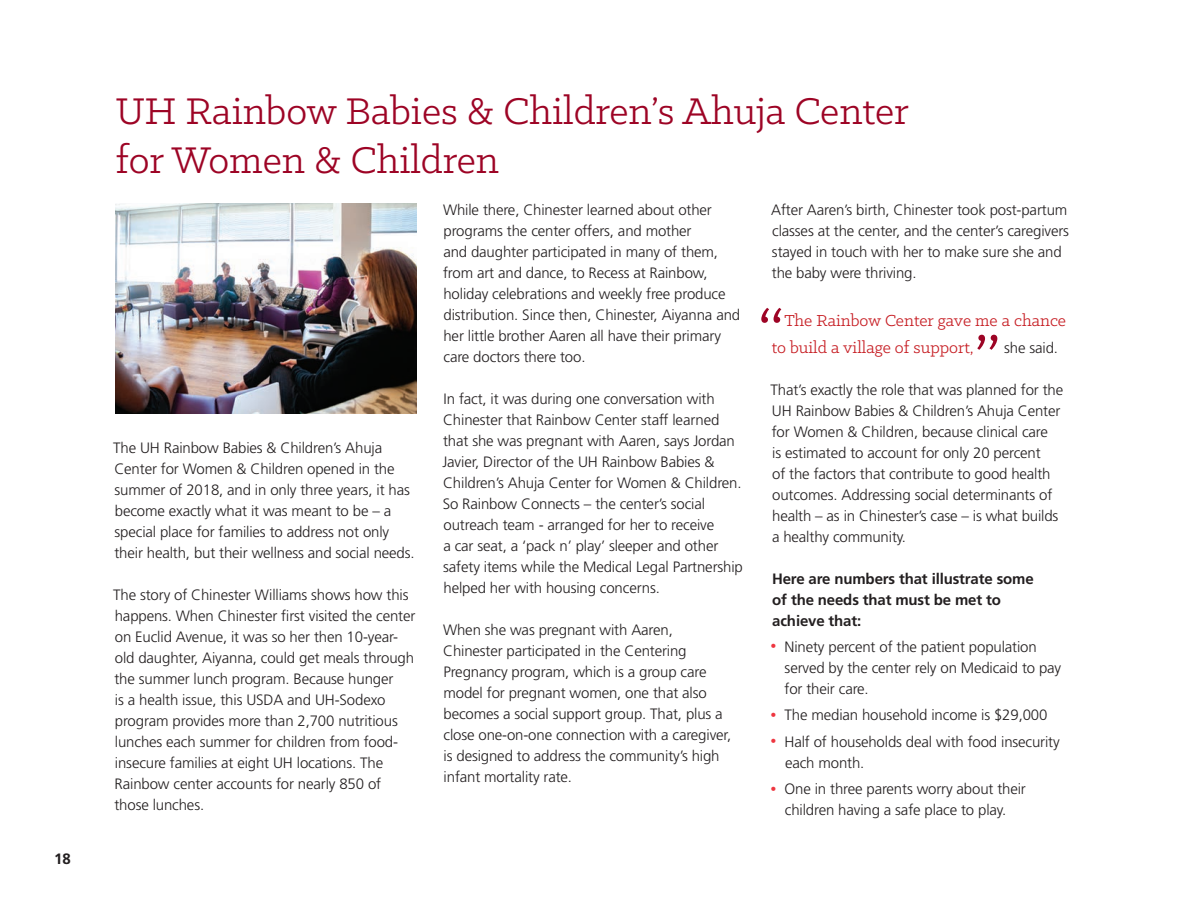
<style>
.page{position:relative;width:1188px;height:918px;background:#fff}
.page>*{position:absolute;margin:0;border:0;box-sizing:border-box;transform-origin:0 0}
.t1{font:75px "Klinic Slab";color:#9d0425}
.t2{font:42px/49.5px "Klinic Slab";color:#9d0425}
.t3{font:18px/27px "Klinic Slab";color:#c61c22}
.t4{font:300 15px/21px "Frutiger LT Std";letter-spacing:-.01em;color:#231f20}
.t5{font:700 15px/21px "Frutiger LT Std";letter-spacing:-.01em;color:#231f20}
.s1{font-size:12px;color:#ee3640}
</style>
<div class="page">
<img style="left:116px;top:203px;width:300px;height:211px">
<p class="t5" style="left:54px;top:848px;width:18px">18</p>
<h2 class="t2" style="left:116px;top:85px;width:795px">UH Rainbow Babies &amp; Children’s Ahuja Center for Women &amp; Children</h2>
<p class="t4" style="left:113px;top:438px;width:303px">The UH Rainbow Babies &amp; Children’s Ahuja Center for Women &amp; Children opened in the summer of 2018, and in only three years, it has become exactly what it was meant to be – a special place for families to address not only their health, but their wellness and social needs.</p>
<p class="t4" style="left:113px;top:585px;width:304px">The story of Chinester Williams shows how this happens. When Chinester first visited the center on Euclid Avenue, it was so her then 10-year&shy;old daughter, Aiyanna, could get meals through the summer lunch program. Because hunger<br>is a health issue, this USDA and UH-Sodexo program provides more than 2,700 nutritious lunches each summer for children from food&shy;insecure families at eight UH locations. The Rainbow center accounts for nearly 850 of those lunches.</p>
<p class="t4" style="left:443px;top:199px;width:299px">While there, Chinester learned about other programs the center offers, and mother<br>and daughter participated in many of them, from art and dance, to Recess at Rainbow, holiday celebrations and weekly free produce distribution. Since then, Chinester, Aiyanna and her little brother Aaren all have their primary care doctors there too.</p>
<p class="t4" style="left:442px;top:388px;width:302px">In fact, it was during one conversation with Chinester that Rainbow Center staff learned that she was pregnant with Aaren, says Jordan Javier, Director of the UH Rainbow Babies &amp; Children’s Ahuja Center for Women &amp; Children.<br>So Rainbow Connects – the center’s social outreach team - arranged for her to receive<br>a car seat, a ‘pack n’ play’ sleeper and other safety items while the Medical Legal Partnership helped her with housing concerns.</p>
<p class="t4" style="left:443px;top:619px;width:290px">When she was pregnant with Aaren, Chinester participated in the Centering Pregnancy program, which is a group care model for pregnant women, one that also becomes a social support group. That, plus a close one-on-one connection with a caregiver, is designed to address the community’s high infant mortality rate.</p>
<p class="t4" style="left:771px;top:199px;width:299px">After Aaren’s birth, Chinester took post-partum classes at the center, and the center’s caregivers stayed in touch with her to make sure she and the baby were thriving.</p>
<h1 class="t1" style="left:758px;top:285px;width:28px">“</h1>
<p class="t3" style="left:772px;top:306px;width:296px;text-indent:13px">The Rainbow Center gave me a chance to build a village of support,</p>
<h1 class="t1" style="left:974px;top:312px;width:28px">”</h1>
<p class="t4" style="left:1004px;top:337px;width:55px">she said.</p>
<p class="t4" style="left:771px;top:379px;width:294px">That’s exactly the role that was planned for the UH Rainbow Babies &amp; Children’s Ahuja Center for Women &amp; Children, because clinical care<br>is estimated to account for only 20 percent<br>of the factors that contribute to good health outcomes. Addressing social determinants of health – as in Chinester’s case – is what builds a healthy community.</p>
<p class="t5" style="left:772px;top:568px;width:263px">Here are numbers that illustrate some of the needs that must be met to achieve that:</p>
<p class="t4" style="left:785px;top:637px;width:278px;text-indent:-14px"><span class="s1">•</span> Ninety percent of the patient population served by the center rely on Medicaid to pay for their care.</p>
<p class="t4" style="left:771px;top:705px;width:278px"><span class="s1">•</span> The median household income is $29,000</p>
<p class="t4" style="left:785px;top:731px;width:276px;text-indent:-14px"><span class="s1">•</span> Half of households deal with food insecurity each month.</p>
<p class="t4" style="left:771px;top:779px;width:257px;text-align:center"><span class="s1">•</span> One in three parents worry about their children having a safe place to play.</p>
</div>
